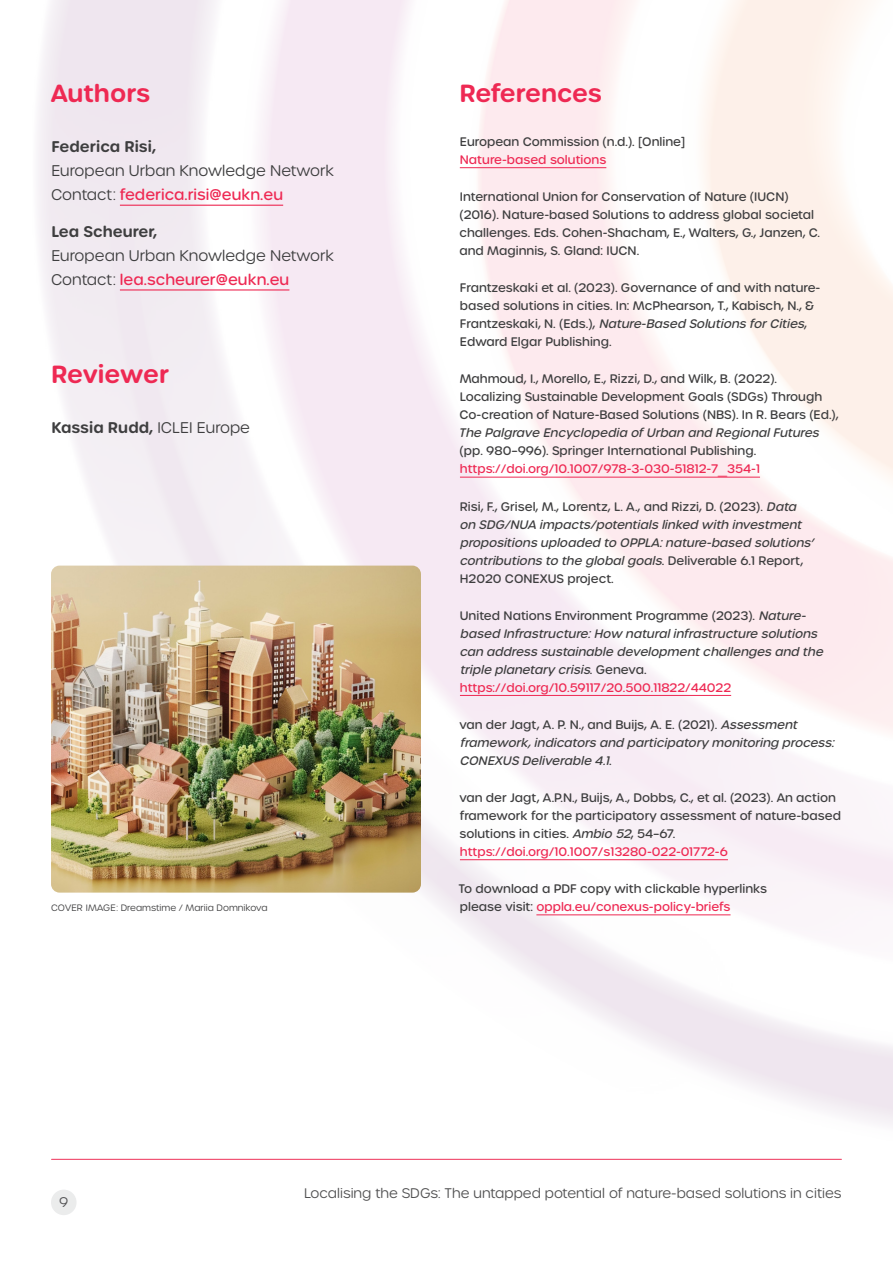
<style>
.page{position:relative;width:893px;height:1263px;background:#fff}
.page>*{position:absolute;margin:0;border:0;box-sizing:border-box;transform-origin:0 0}
.t1{font:600 24px "Urbane Rounded";letter-spacing:-.01em;color:#ee2953}
.t2{font:300 15px/24px "Urbane Rounded";color:#3e3e3f}
.t3{font:600 15px "Urbane Rounded";color:#3e3e3f}
.t4{font:300 13.5px "Urbane Rounded";color:#3e3e3f}
.t5{font:500 12px/18px "Urbane Rounded";color:#3e3e3f}
.t6{font:italic 500 12px/18px "Urbane Rounded";color:#3e3e3f}
.t7{font:500 12px "Urbane Rounded";color:#ee2953}
.t8{font:300 9px "Urbane Rounded";color:#3e3e3f}
.s1{font-weight:600}
.s2{font-weight:500;color:#ee2953}
.s3{font-weight:300}
.s4{color:#ee2953}
.s5{font-style:italic}
.s6{font-style:normal}
.s7{font-style:normal;color:#ee2953}
.s8{color:#3e3e3f}
</style>
<div class="page">
<img style="left:38px;top:0;width:855px;height:1215px">
<hr style="left:120px;top:205px;width:163px;height:1px;background:#ee2953">
<hr style="left:120px;top:289px;width:169px;height:1px;background:#ee2953">
<hr style="left:460px;top:167px;width:146px;height:1px;background:#ee2953">
<hr style="left:460px;top:477px;width:300px;height:1px;background:#ee2953">
<hr style="left:460px;top:695px;width:271px;height:1px;background:#ee2953">
<hr style="left:460px;top:859px;width:268px;height:1px;background:#ee2953">
<hr style="left:536px;top:914px;width:194px;height:1px;background:#ee2953">
<img style="left:51px;top:566px;width:370px;height:327px">
<p class="t1" style="left:51px;top:78px;width:101px">Authors</p>
<p class="t2" style="left:51px;top:135px;width:285px"><span class="s1">Federica Risi,<br></span>European Urban Knowledge Network<br>Contact: <span class="s2">federica.risi@eukn.eu</span></p>
<p class="t2" style="left:51px;top:219px;width:285px"><span class="s1">Lea Scheurer,<br></span>European Urban Knowledge Network<br>Contact: <span class="s2">lea.scheurer@eukn.eu</span></p>
<p class="t1" style="left:51px;top:358px;width:120px">Reviewer</p>
<p class="t3" style="left:51px;top:417px;width:200px">Kassia Rudd, <span class="s3">ICLEI Europe</span></p>
<p class="t1" style="left:459px;top:78px;width:144px">References</p>
<p class="t5" style="left:460px;top:133px;width:227px">European Commission (n.d.). [Online]<br><span class="s4">Nature-based solutions</span></p>
<p class="t5" style="left:459px;top:188px;width:362px">International Union for Conservation of Nature (IUCN) (2016). Nature-based Solutions to address global societal challenges. Eds. Cohen-Shacham, E., Walters, G., Janzen, C. and Maginnis, S. Gland: IUCN.</p>
<p class="t5" style="left:460px;top:279px;width:362px">Frantzeskaki et al. (2023). Governance of and with nature&shy;based solutions in cities. In: McPhearson, T., Kabisch, N., &amp; F r a n t z e s k a k i , N . ( E d s . ) , <span class="s5">Nature-Based Solutions forCities</span>, Edward Elgar Publishing.</p>
<p class="t5" style="left:459px;top:370px;width:382px">Mahmoud, I., Morello, E., Rizzi, D., and Wilk, B. (2022).<br>Localizing Sustainable Development Goals (SDGs) Through Co-creation of Nature-Based Solutions (NBS). In R. Bears (Ed.), <span class="s5">The Palgrave Encyclopedia ofUrban and RegionalFutures </span>(pp. 980–996). Springer International Publishing. <span class="s4">https://doi.org/10.1007/978-3-030-51812-7_354-1</span></p>
<p class="t6" style="left:459px;top:497px;width:359px"><span class="s6">Risi, F., Grisel, M., Lorentz, L. A., and Rizzi, D. (2023).</span> Data on SDG/NUA impacts/potentials linked with investment propositions uploaded to OPPLA:nature-based solutions’ contributions to the globalgoals<span class="s6">. D e l i v e r a b l e 6 . 1 R e p o r t , H2020 CONEXUS project.</span></p>
<p class="t6" style="left:459px;top:606px;width:368px"><span class="s6">United Nations Environment Programme (2023).</span> Nature&shy;based Infrastructure:How naturalinfrastructure solutions can address sustainable developmentchallenges and the triple planetary crisis<span class="s6">. G e n e v a . </span><span class="s7">https://doi.org/10.59117/20.500.11822/44022</span></p>
<p class="t6" style="left:459px;top:715px;width:379px"><span class="s6">van der Jagt, A. P. N., and Buijs, A. E. (2021).</span> Assessment framework,indicators and participatory monitoring process:<br>CONEXUS Deliverable 4.1<span class="s6">.</span></p>
<p class="t5" style="left:459px;top:789px;width:383px">van der Jagt, A.P.N., Buijs, A., Dobbs, C., et al. (2023). An action framework for the participatory assessment of nature-based solutions in cities. <span class="s5">Ambio 52</span>, 54–67. <span class="s4">https://doi.org/10.1007/s13280-022-01772-6</span></p>
<p class="t5" style="left:459px;top:880px;width:310px">To download a PDF copy with clickable hyperlinks</p>
<p class="t8" style="left:51px;top:902px;width:218px">COVER IMAGE: Dreamstime / Mariia Domnikova</p>
<p class="t7" style="left:460px;top:899px;width:272px"><span class="s8">please visit:</span> oppla.eu/conexus-policy-briefs</p>
<p class="t4" style="left:59px;top:1194px;width:11px">9</p>
<p class="t4" style="left:304px;top:1185px;width:539px">Localising the SDGs: The untapped potential of nature-based solutions in cities</p>
</div>
